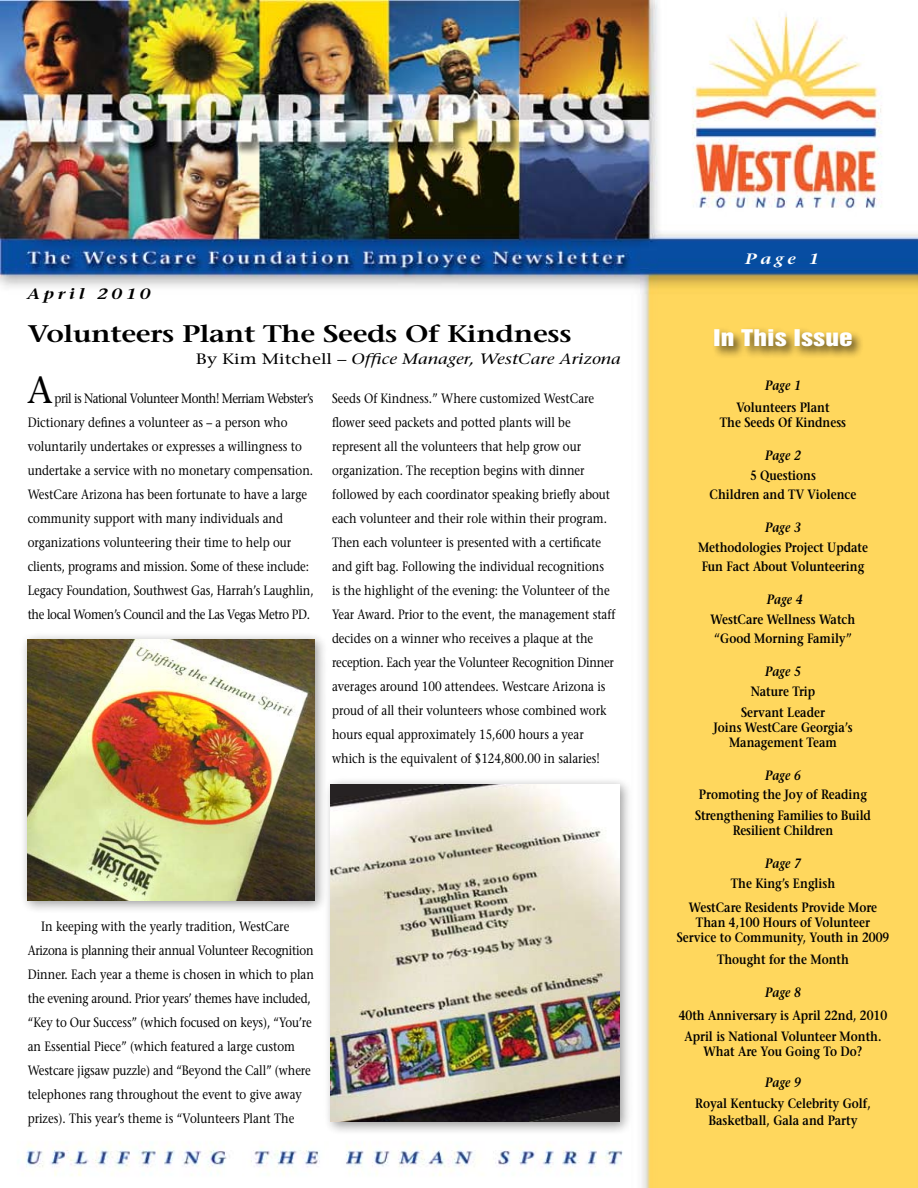
<style>
.page{position:relative;width:918px;height:1188px;background:#fff}
.page>*{position:absolute;margin:0;border:0;box-sizing:border-box;transform-origin:0 0}
.t1{font:37.5px "Stone Serif";color:#000}
.t2{font:600 24px "Stone Serif";letter-spacing:-.015em;color:#000;scale:1.2 1}
.t3{font:21px "Helvetica Inserat";color:#fff;scale:1.3 1}
.t4{font:italic 15px "Stone Serif";color:#000;scale:1.2 1}
.t5{font:italic 600 15px "Stone Serif";letter-spacing:.2em;color:#000;scale:1.2 1}
.t6{font:italic 600 15px "Stone Serif";color:#fff;scale:1.2 1}
.t7{font:13.5px/24px "Stone Serif";color:#000;scale:.85 1}
.t8{font:600 13.5px/15px "Stone Serif";color:#000;text-align:center;scale:.85 1}
.t9{font:italic 600 13.5px "Stone Serif";color:#000;scale:.85 1}
.s1{font-style:normal}
</style>
<div class="page">
<img style="left:1px;top:1px;width:916px;height:1186px">
<div style="left:712px;top:326px;width:152px;height:33px;background:#000;opacity:.64"></div>
<div style="left:19px;top:631px;width:308px;height:283px;background:#000;opacity:.4"></div>
<img style="left:27px;top:639px;width:287px;height:262px">
<div style="left:323px;top:776px;width:310px;height:359px;background:#000;opacity:.4"></div>
<img style="left:331px;top:784px;width:288px;height:338px">
<p class="t5" style="left:27px;top:285px;width:105px">April 2010</p>
<p class="t6" style="left:745px;top:250px;width:63px">Page 1</p>
<h2 class="t2" style="left:28px;top:319px;width:455px">Volunteers Plant The Seeds Of Kindness</h2>
<h3 class="t3" style="left:713px;top:325px;width:109px">In This Issue</h3>
<p class="t4" style="left:196px;top:350px;width:356px"><span class="s1">By Kim Mitchell –</span> Office Manager, WestCare Arizona</p>
<h1 class="t1" style="left:27px;top:368px;width:27px">A</h1>
<p class="t7" style="left:28px;top:386px;width:338px;text-indent:27px">pril is National Volunteer Month! Merriam Webster’s Dictionary defines a volunteer as – a person who voluntarily undertakes or expresses a willingness to undertake a service with no monetary compensation.<br>WestCare Arizona has been fortunate to have a large community support with many individuals and organizations volunteering their time to help our clients, programs and mission. Some of these include:<br>Legacy Foundation, Southwest Gas, Harrah’s Laughlin, the local Women’s Council and the Las Vegas Metro PD.</p>
<p class="t7" style="left:332px;top:386px;width:335px">Seeds Of Kindness.” Where customized WestCare flower seed packets and potted plants will be represent all the volunteers that help grow our organization. The reception begins with dinner followed by each coordinator speaking briefly about each volunteer and their role within their program.<br>Then each volunteer is presented with a certificate and gift bag. Following the individual recognitions is the highlight of the evening: the Volunteer of the Year Award. Prior to the event, the management staff decides on a winner who receives a plaque at the reception. Each year the Volunteer Recognition Dinner averages around 100 attendees. Westcare Arizona is proud of all their volunteers whose combined work hours equal approximately 15,600 hours a year which is the equivalent of $124,800.00 in salaries!</p>
<p class="t7" style="left:28px;top:914px;width:338px;text-indent:13px">In keeping with the yearly tradition, WestCare Arizona is planning their annual Volunteer Recognition Dinner. Each year a theme is chosen in which to plan the evening around. Prior years’ themes have included, “Key to Our Success” (which focused on keys), “You’re an Essential Piece” (which featured a large custom Westcare jigsaw puzzle) and “Beyond the Call” (where telephones rang throughout the event to give away prizes). This year’s theme is “Volunteers Plant The</p>
<p class="t9" style="left:765px;top:377px;width:43px">Page 1</p>
<p class="t8" style="left:720px;top:400px;width:150px">Volunteers Plant<br>The Seeds Of Kindness</p>
<p class="t9" style="left:765px;top:448px;width:43px">Page 2</p>
<p class="t8" style="left:710px;top:465px;width:174px;line-height:19.5px">5 Questions<br>Children and TV Violence</p>
<p class="t9" style="left:765px;top:520px;width:43px">Page 3</p>
<p class="t8" style="left:698px;top:537px;width:201px;line-height:19.5px;text-align:left">Methodologies Project Update<br>Fun Fact About Volunteering</p>
<p class="t9" style="left:767px;top:592px;width:43px">Page 4</p>
<p class="t8" style="left:711px;top:609px;width:172px;line-height:19.5px;text-align:left">WestCare Wellness Watch “Good Morning Family”</p>
<p class="t9" style="left:765px;top:664px;width:43px">Page 5</p>
<p class="t8" style="left:741px;top:681px;width:100px;line-height:21px">Nature Trip<br>Servant Leader</p>
<p class="t8" style="left:713px;top:720px;width:165px">Joins WestCare Georgia’s<br>Management Team</p>
<p class="t9" style="left:765px;top:767px;width:43px">Page 6</p>
<p class="t8" style="left:695px;top:784px;width:208px;line-height:21px;text-align:left">Promoting the Joy of Reading<br>Strengthening Families to Build</p>
<p class="t8" style="left:733px;top:823px;width:120px">Resilient Children</p>
<p class="t9" style="left:765px;top:856px;width:43px">Page 7</p>
<p class="t8" style="left:689px;top:871px;width:223px;line-height:24px">The King’s English<br>WestCare Residents Provide More</p>
<p class="t8" style="left:677px;top:915px;width:252px">Than 4,100 Hours of Volunteer<br>Service to Community, Youth in 2009</p>
<p class="t8" style="left:717px;top:952px;width:157px">Thought for the Month</p>
<p class="t9" style="left:765px;top:985px;width:43px">Page 8</p>
<p class="t8" style="left:679px;top:1005px;width:247px;line-height:21px">40th Anniversary is April 22nd, 2010<br>April is National Volunteer Month.</p>
<p class="t8" style="left:704px;top:1043px;width:188px">What Are You Going To Do?</p>
<p class="t9" style="left:765px;top:1075px;width:43px">Page 9</p>
<p class="t8" style="left:695px;top:1095px;width:208px;line-height:16.5px">Royal Kentucky Celebrity Golf,<br>Basketball, Gala and Party</p>
</div>
